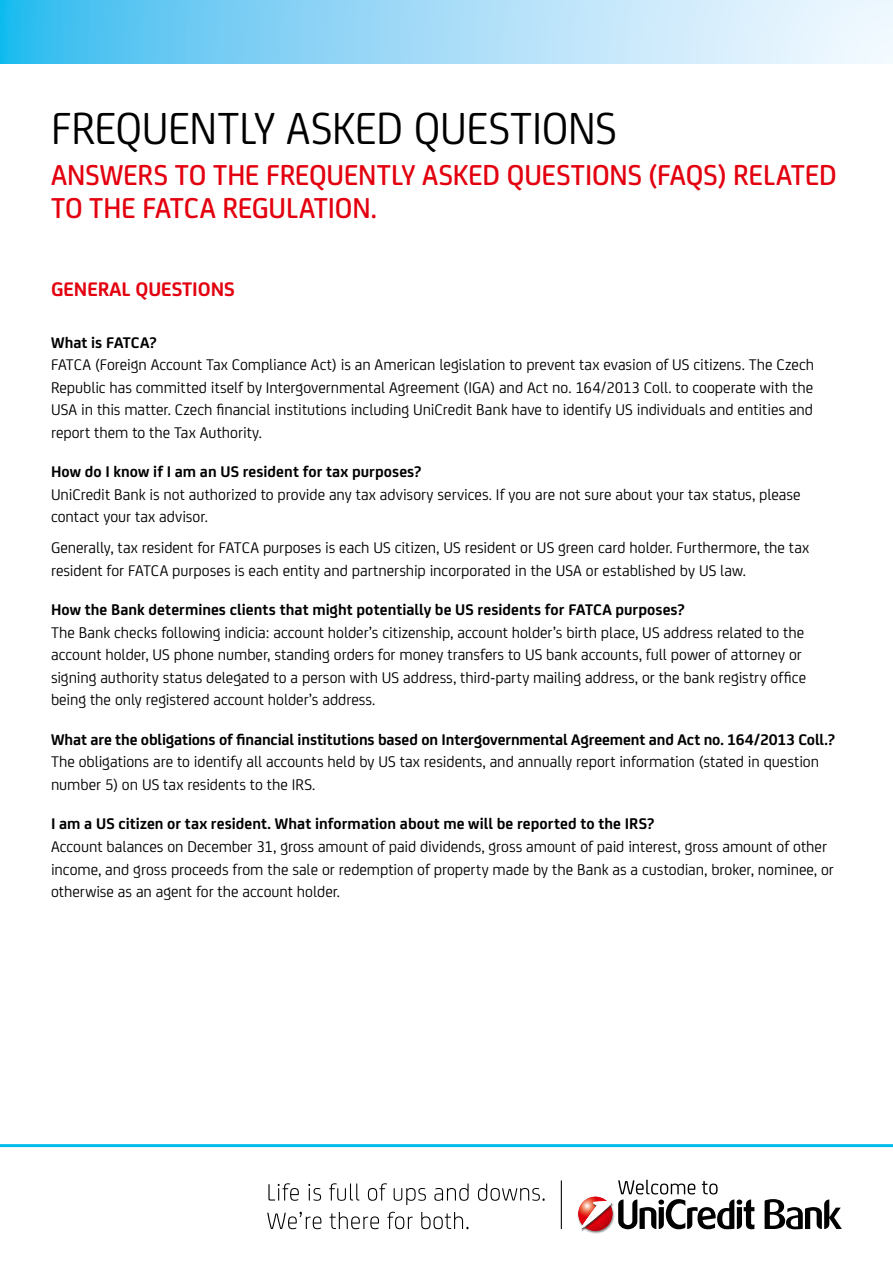
<style>
.page{position:relative;width:893px;height:1263px;background:#fff}
.page>*{position:absolute;margin:0;border:0;box-sizing:border-box;transform-origin:0 0}
.t1{font:48px "Uni Credit";letter-spacing:-.005em;color:#000;scale:.96 1}
.t2{font:500 30.75px/33px "Uni Credit";letter-spacing:-.005em;color:#e3000f;scale:.96 1}
.t3{font:700 21px "Uni Credit";color:#e3000f}
.t4{font:16.5px/22.5px "Uni Credit";color:#000}
.t5{font:700 16.5px "Uni Credit";color:#000}
</style>
<div class="page">
<svg style="left:0;top:0;width:893px;height:64px;background:#9fdbf7"></svg>
<svg style="left:765px;top:1199px;width:77px;height:30px"></svg>
<img style="left:577px;top:1196px;width:38px;height:38px">
<svg style="left:578px;top:1197px;width:34px;height:34px"></svg>
<img style="left:581px;top:1202px;width:32px;height:29px">
<svg style="left:581px;top:1201px;width:31px;height:28px"></svg>
<svg style="left:618px;top:1180px;width:136px;height:49px"></svg>
<svg style="left:268px;top:1183px;width:31px;height:18px"></svg>
<svg style="left:308px;top:1184px;width:13px;height:17px"></svg>
<svg style="left:329px;top:1183px;width:30px;height:18px"></svg>
<svg style="left:368px;top:1183px;width:19px;height:18px"></svg>
<svg style="left:394px;top:1188px;width:32px;height:17px"></svg>
<svg style="left:434px;top:1183px;width:35px;height:18px"></svg>
<svg style="left:478px;top:1183px;width:67px;height:18px"></svg>
<svg style="left:267px;top:1212px;width:54px;height:17px"></svg>
<svg style="left:329px;top:1212px;width:50px;height:17px"></svg>
<svg style="left:387px;top:1212px;width:26px;height:17px"></svg>
<svg style="left:421px;top:1212px;width:47px;height:17px"></svg>
<hr style="left:561px;top:1180px;width:1px;height:49px;background:#000">
<hr style="left:0;top:1144px;width:893px;height:3px;background:#04bbee">
<h1 class="t1" style="left:51px;top:94px;width:591px">FREQUENTLY ASKED QUESTIONS</h1>
<h2 class="t2" style="left:51px;top:157px;width:820px">ANSWERS TO THE FREQUENTLY ASKED QUESTIONS (FAQS) RELATED<br>TO THE FATCA REGULATION.</h2>
<p class="t3" style="left:51px;top:274px;width:185px">GENERAL QUESTIONS</p>
<p class="t5" style="left:51px;top:330px;width:107px">What is FATCA?</p>
<p class="t4" style="left:51px;top:353px;width:765px;text-align:justify">FATCA (Foreign Account Tax Compliance Act) is an American legislation to prevent tax evasion of US citizens. The Czech Republic has committed itself by Intergovernmental Agreement (IGA) and Act no. 164/2013 Coll. to cooperate with the USA in this matter. Czech financial institutions including UniCredit Bank have to identify US individuals and entities and report them to the Tax Authority.</p>
<p class="t5" style="left:51px;top:459px;width:372px">How do I know if I am an US resident for tax purposes?</p>
<p class="t4" style="left:51px;top:482px;width:751px">UniCredit Bank is not authorized to provide any tax advisory services. If you are not sure about your tax status, please contact your tax advisor.</p>
<p class="t4" style="left:51px;top:536px;width:760px">Generally, tax resident for FATCA purposes is each US citizen, US resident or US green card holder. Furthermore, the tax resident for FATCA purposes is each entity and partnership incorporated in the USA or established by US law.</p>
<p class="t5" style="left:51px;top:598px;width:635px">How the Bank determines clients that might potentially be US residents for FATCA purposes?</p>
<p class="t4" style="left:51px;top:620px;width:757px">The Bank checks following indicia: account holder’s citizenship, account holder’s birth place, US address related to the account holder, US phone number, standing orders for money transfers to US bank accounts, full power of attorney or signing authority status delegated to a person with US address, third-party mailing address, or the bank registry office being the only registered account holder’s address.</p>
<p class="t5" style="left:51px;top:727px;width:786px">What are the obligations of financial institutions based on Intergovernmental Agreement and Act no. 164/2013 Coll.?</p>
<p class="t4" style="left:51px;top:750px;width:770px">The obligations are to identify all accounts held by US tax residents, and annually report information (stated in question number 5) on US tax residents to the IRS.</p>
<p class="t5" style="left:51px;top:812px;width:605px">I am a US citizen or tax resident. What information about me will be reported to the IRS?</p>
<p class="t4" style="left:51px;top:834px;width:784px">Account balances on December 31, gross amount of paid dividends, gross amount of paid interest, gross amount of other income, and gross proceeds from the sale or redemption of property made by the Bank as a custodian, broker, nominee, or otherwise as an agent for the account holder.</p>
</div>
